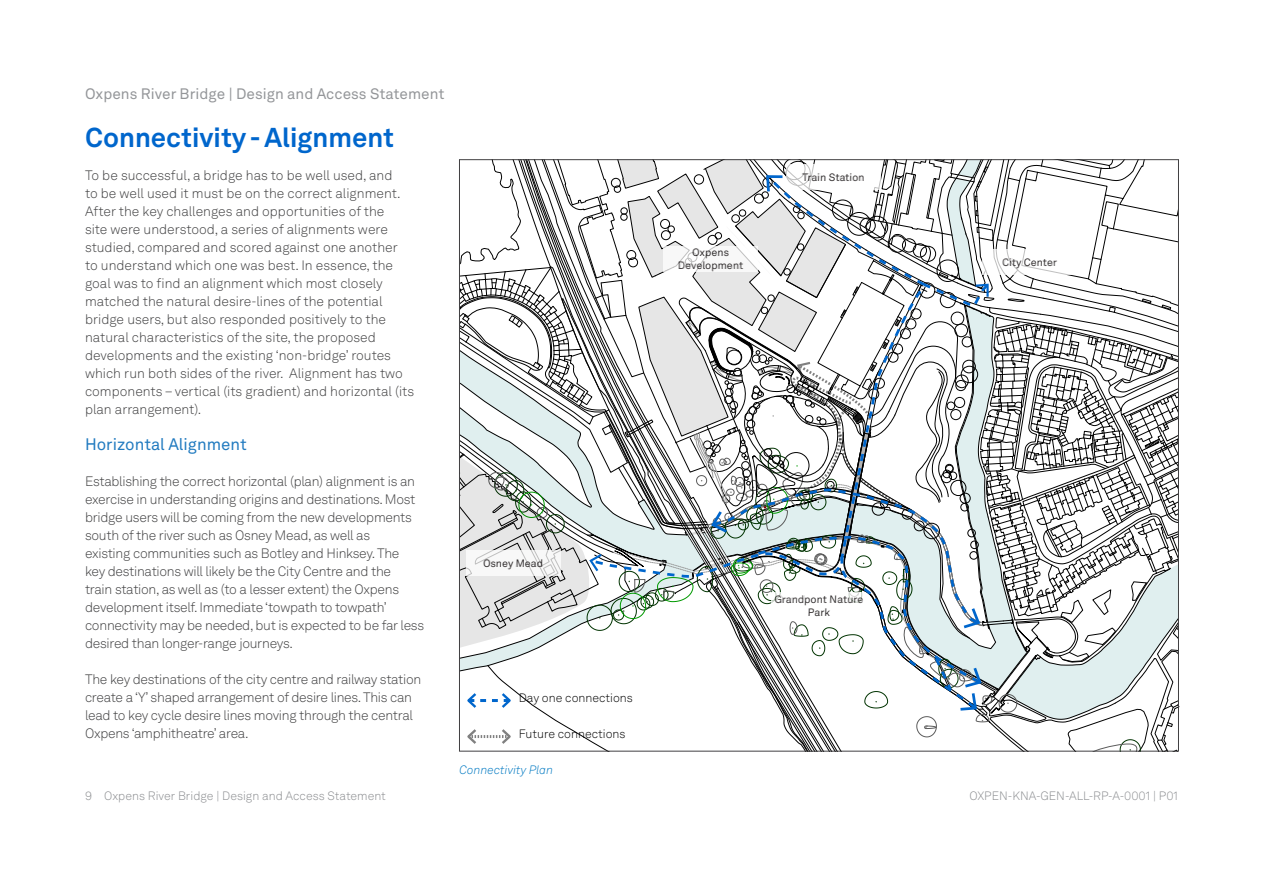
<style>
.page{position:relative;width:1263px;height:893px;background:#fff}
.page>*{position:absolute;margin:0;border:0;box-sizing:border-box;transform-origin:0 0}
.t1{font:700 27px "Akkurat LL";color:#06c}
.t2{font:16.5px "Akkurat LL";color:#227bc0}
.t3{font:15px "Akkurat LL";color:#949699}
.t4{font:300 13.5px/18px "Akkurat LL";letter-spacing:-.02em;color:#3e3e3f}
.t5{font:300 13.5px/18px "Akkurat LL";color:#3e3e3f}
.t6{font:300 12px "Akkurat LL";color:#8a8c8f}
.t7{font:300 12px "Akkurat LL";color:#000}
.t8{font:italic 300 12px "Akkurat LL";color:#0079c2}
.t9{font:10.65px/12.8px "Akkurat LL";color:#231f20;text-align:center}
.t10{font:italic 300 10.65px "Akkurat LL";color:#231f20}
</style>
<div class="page">
<svg style="left:459px;top:160px;width:720px;height:591px"></svg>
<p class="t3" style="left:85px;top:83px;width:361px">Oxpens River Bridge | Design and Access Statement</p>
<h1 class="t1" style="left:85px;top:116px;width:311px">Connectivity - Alignment</h1>
<p class="t5" style="left:85px;top:166px;width:331px">To be successful, a bridge has to be well used, and<br>to be well used it must be on the correct alignment.<br>After the key challenges and opportunities of the<br>site were understood, a series of alignments were studied, compared and scored against one another<br>to understand which one was best. In essence, the goal was to find an alignment which most closely matched the natural desire-lines of the potential bridge users, but also responded positively to the natural characteristics of the site, the proposed developments and the existing ‘non-bridge’ routes which run both sides of the river. Alignment has two components – vertical (its gradient) and horizontal (its plan arrangement).</p>
<p class="t2" style="left:85px;top:432px;width:163px">Horizontal Alignment</p>
<p class="t4" style="left:85px;top:472px;width:341px">Establishing the correct horizontal (plan) alignment is an exercise in understanding origins and destinations. Most bridge users will be coming from the new developments south of the river such as Osney Mead, as well as<br>existing communities such as Botley and Hinksey. The<br>key destinations will likely be the City Centre and the<br>train station, as well as (to a lesser extent) the Oxpens development itself. Immediate ‘towpath to towpath’ connectivity may be needed, but is expected to be far less desired than longer-range journeys.</p>
<p class="t4" style="left:85px;top:670px;width:338px">The key destinations of the city centre and railway station create a ‘Y’ shaped arrangement of desire lines. This can lead to key cycle desire lines moving through the central Oxpens ‘amphitheatre’ area.</p>
<p class="t10" style="left:484px;top:556px;width:60px">Osney Mead</p>
<p class="t7" style="left:519px;top:689px;width:116px">Day one connections</p>
<p class="t7" style="left:519px;top:725px;width:108px">Future connections</p>
<p class="t8" style="left:459px;top:761px;width:95px">Connectivity Plan</p>
<p class="t9" style="left:678px;top:246px;width:67px">Oxpens<br>Development</p>
<p class="t10" style="left:679px;top:258px;width:9px">D</p>
<p class="t10" style="left:803px;top:170px;width:62px">Train Station</p>
<p class="t9" style="left:774px;top:592px;width:91px">Grandpont Nature<br>Park</p>
<p class="t9" style="left:1002px;top:255px;width:8px">C</p>
<p class="t10" style="left:1003px;top:254px;width:54px">City Center</p>
<p class="t6" style="left:85px;top:787px;width:302px">9 Oxpens River Bridge | Design and Access Statement</p>
<p class="t6" style="left:969px;top:787px;width:210px">OXPEN-KNA-GEN-ALL-RP-A-0001 | P01</p>
</div>
